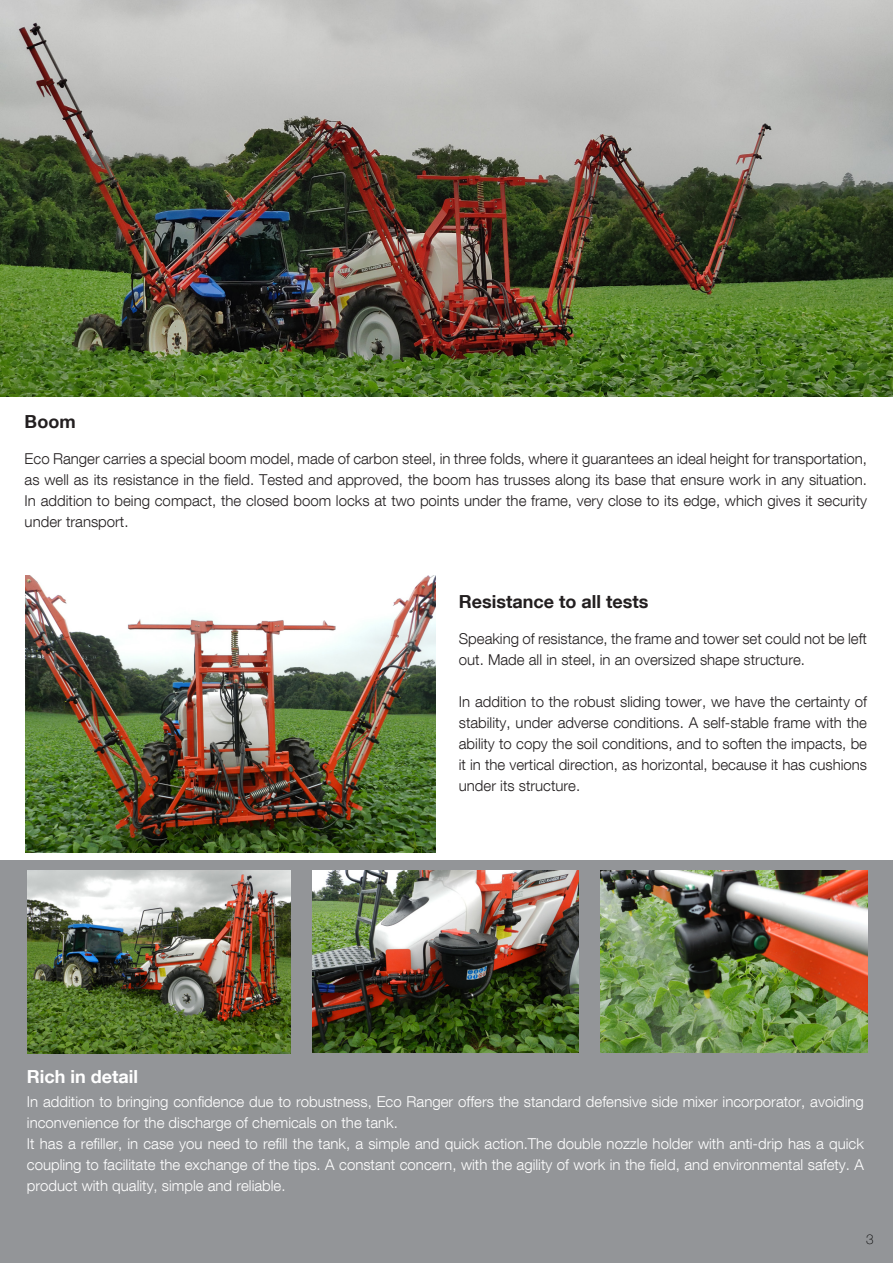
<style>
.page{position:relative;width:893px;height:1263px;background:#fff}
.page>*{position:absolute;margin:0;border:0;box-sizing:border-box;transform-origin:0 0}
.t1{font:700 18px "Helvetica Neue LT Com";color:#231f20}
.t2{font:700 18px "Helvetica Neue LT Com";color:#fff}
.t3{font:300 15px/21px "Helvetica Neue LT Com";color:#231f20;text-align:justify}
.t4{font:300 15px/21px "Helvetica Neue LT Com";color:#fff}
.t5{font:100 13.5px "Helvetica Neue LT Com";color:#000}
</style>
<div class="page">
<div style="left:1px;top:860px;width:892px;height:403px;background:#939598"></div>
<img style="left:0;top:0;width:893px;height:396px">
<img style="left:26px;top:576px;width:410px;height:277px">
<img style="left:313px;top:870px;width:266px;height:183px">
<img style="left:601px;top:870px;width:266px;height:182px">
<img style="left:27px;top:870px;width:263px;height:184px">
<p class="t1" style="left:25px;top:410px;width:52px">Boom</p>
<p class="t3" style="left:25px;top:448px;width:844px">Eco Ranger carries a special boom model, made of carbon steel, in three folds, where it guarantees an ideal height for transportation, as well as its resistance in the field. Tested and approved, the boom has trusses along its base that ensure work in any situation.<br>In addition to being compact, the closed boom locks at two points under the frame, very close to its edge, which gives it security under transport.</p>
<p class="t1" style="left:459px;top:590px;width:191px">Resistance to all tests</p>
<p class="t3" style="left:459px;top:628px;width:410px">Speaking of resistance, the frame and tower set could not be left out. Made all in steel, in an oversized shape structure.</p>
<p class="t3" style="left:459px;top:691px;width:410px">In addition to the robust sliding tower, we have the certainty of stability, under adverse conditions. A self-stable frame with the ability to copy the soil conditions, and to soften the impacts, be it in the vertical direction, as horizontal, because it has cushions under its structure.</p>
<p class="t2" style="left:27px;top:1065px;width:113px">Rich in detail</p>
<p class="t4" style="left:27px;top:1091px;width:838px">In addition to bringing confidence due to robustness, Eco Ranger offers the standard defensive side mixer incorporator, avoiding inconvenience for the discharge of chemicals on the tank.</p>
<p class="t4" style="left:27px;top:1133px;width:838px;text-align:justify">It has a refiller, in case you need to refill the tank, a simple and quick action.The double nozzle holder with anti-drip has a quick coupling to facilitate the exchange of the tips. A constant concern, with the agility of work in the field, and environmental safety. A product with quality, simple and reliable.</p>
<p class="t5" style="left:866px;top:1231px;width:9px">3</p>
</div>
